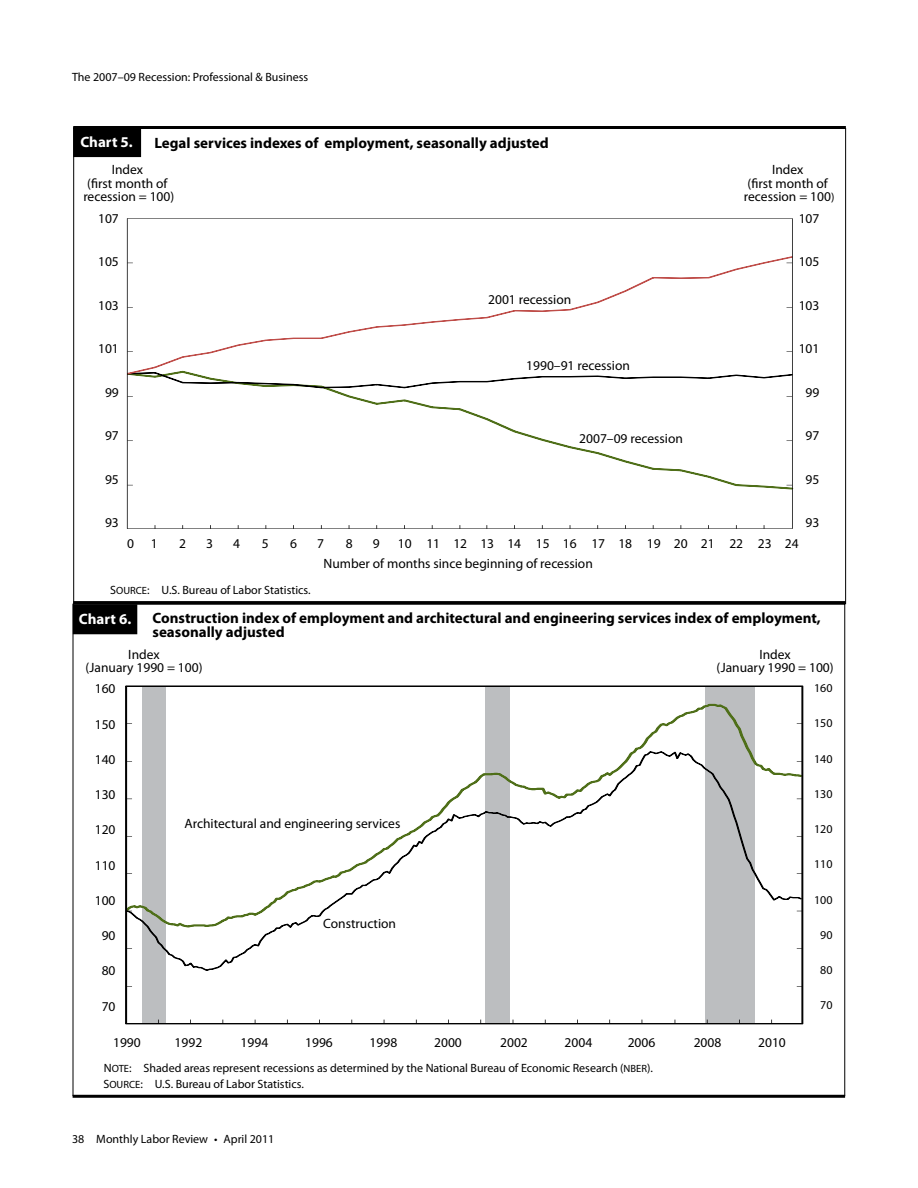
<style>
.page{position:relative;width:918px;height:1188px;background:#fff}
.page>*{position:absolute;margin:0;border:0;box-sizing:border-box;transform-origin:0 0}
.Chart__Labels_FL__pa{font:700 15px/13.5px "Myriad Pro";color:#000}
.Chart__Title{font:700 15px "Myriad Pro";color:#fff}
.Chart__Labels_FL__pa-2{font:13.5px "Myriad Pro";color:#000}
.table_row_decimal{font:13.5px "Myriad Pro";color:#000}
.Table_notes{font:13.5px "Myriad Pro";color:#000}
.Table__Footnote{font:12px "Myriad Pro";color:#000}
.Table_notes-2{font:12px "Myriad Pro";color:#000}
.Chart__Labels_FL__pa-3{font:12px "Myriad Pro";color:#000}
.s1{font-size:12px}
.s2{font-size:10.5px}
</style>
<div class="page">
<hr style="left:73px;top:126px;width:773px;height:3px;background:#000">
<div style="left:73px;top:127px;width:68px;height:30px;background:#000"></div>
<hr style="left:73px;top:601px;width:773px;height:3px;background:#000">
<svg style="left:127px;top:218px;width:666px;height:311px"></svg>
<div style="left:73px;top:604px;width:64px;height:30px;background:#000"></div>
<hr style="left:73px;top:1095px;width:772px;height:3px;background:#000">
<svg style="left:125px;top:686px;width:678px;height:338px"></svg>
<svg style="left:126px;top:747px;width:677px;height:226px"></svg>
<p class="Table__Footnote" style="left:72px;top:70px;width:238px">The 2007–09 Recession: Professional &amp; Business</p>
<p class="Chart__Title" style="left:80px;top:132px;width:54px">Chart 5.</p>
<p class="Chart__Labels_FL__pa" style="left:154px;top:135px;width:396px">Legal services indexes of employment, seasonally adjusted</p>
<p class="Chart__Labels_FL__pa-2" style="left:112px;top:162px;width:33px">Index</p>
<p class="Chart__Labels_FL__pa-2" style="left:87px;top:175px;width:82px">(first month of</p>
<p class="Chart__Labels_FL__pa-2" style="left:83px;top:189px;width:92px">recession = 100)</p>
<p class="table_row_decimal" style="left:98px;top:210px;width:22px">107</p>
<p class="table_row_decimal" style="left:98px;top:253px;width:22px">105</p>
<p class="table_row_decimal" style="left:98px;top:297px;width:22px">103</p>
<p class="table_row_decimal" style="left:98px;top:340px;width:22px">101</p>
<p class="table_row_decimal" style="left:105px;top:384px;width:15px">99</p>
<p class="table_row_decimal" style="left:105px;top:427px;width:15px">97</p>
<p class="table_row_decimal" style="left:105px;top:471px;width:15px">95</p>
<p class="table_row_decimal" style="left:105px;top:514px;width:15px">93</p>
<p class="Chart__Labels_FL__pa-2" style="left:488px;top:291px;width:85px">2001 recession</p>
<p class="Chart__Labels_FL__pa-2" style="left:526px;top:357px;width:105px">1990–91 recession</p>
<p class="Chart__Labels_FL__pa-2" style="left:579px;top:431px;width:105px">2007–09 recession</p>
<p class="Chart__Labels_FL__pa-2" style="left:772px;top:162px;width:33px">Index</p>
<p class="Chart__Labels_FL__pa-2" style="left:748px;top:175px;width:82px">(first month of</p>
<p class="Chart__Labels_FL__pa-2" style="left:744px;top:189px;width:92px">recession = 100<span class="s1">)</span></p>
<p class="table_row_decimal" style="left:799px;top:210px;width:22px">107</p>
<p class="table_row_decimal" style="left:799px;top:254px;width:22px">105</p>
<p class="table_row_decimal" style="left:799px;top:297px;width:22px">103</p>
<p class="table_row_decimal" style="left:799px;top:341px;width:22px">101</p>
<p class="table_row_decimal" style="left:806px;top:384px;width:15px">99</p>
<p class="table_row_decimal" style="left:806px;top:428px;width:15px">97</p>
<p class="table_row_decimal" style="left:806px;top:471px;width:15px">95</p>
<p class="table_row_decimal" style="left:806px;top:515px;width:15px">93</p>
<p class="table_row_decimal" style="left:127px;top:535px;width:32px">0 1</p>
<p class="table_row_decimal" style="left:179px;top:535px;width:8px">2</p>
<p class="table_row_decimal" style="left:206px;top:535px;width:8px">3</p>
<p class="table_row_decimal" style="left:233px;top:535px;width:8px">4</p>
<p class="table_row_decimal" style="left:262px;top:535px;width:8px">5</p>
<p class="table_row_decimal" style="left:290px;top:535px;width:8px">6</p>
<p class="table_row_decimal" style="left:317px;top:535px;width:8px">7</p>
<p class="table_row_decimal" style="left:346px;top:535px;width:8px">8</p>
<p class="table_row_decimal" style="left:373px;top:535px;width:8px">9</p>
<p class="table_row_decimal" style="left:398px;top:535px;width:402px">10 11 12 13 14 15 16 17 18 19 20 21 22 23 24</p>
<p class="Table_notes" style="left:324px;top:556px;width:271px">Number of months since beginning of recession</p>
<p class="Table_notes-2" style="left:110px;top:583px;width:202px">S<span class="s2">OURCE</span>: U.S. Bureau of Labor Statistics.</p>
<p class="Chart__Title" style="left:79px;top:609px;width:54px">Chart 6.</p>
<p class="Chart__Labels_FL__pa" style="left:152px;top:611px;width:670px">Construction index of employment and architectural and engineering services index of employment, seasonally adjusted</p>
<p class="Chart__Labels_FL__pa-2" style="left:128px;top:646px;width:33px">Index</p>
<p class="Chart__Labels_FL__pa-2" style="left:86px;top:659px;width:119px">(January 1990 = 100)</p>
<p class="Chart__Labels_FL__pa-2" style="left:95px;top:681px;width:22px">160</p>
<p class="Chart__Labels_FL__pa-2" style="left:95px;top:716px;width:22px">150</p>
<p class="Chart__Labels_FL__pa-2" style="left:95px;top:751px;width:22px">140</p>
<p class="Chart__Labels_FL__pa-2" style="left:95px;top:786px;width:22px">130</p>
<p class="Chart__Labels_FL__pa-2" style="left:95px;top:822px;width:22px">120</p>
<p class="Chart__Labels_FL__pa-2" style="left:95px;top:857px;width:22px">110</p>
<p class="Chart__Labels_FL__pa-2" style="left:95px;top:892px;width:22px">100</p>
<p class="Chart__Labels_FL__pa-2" style="left:102px;top:927px;width:15px">90</p>
<p class="Chart__Labels_FL__pa-2" style="left:102px;top:963px;width:15px">80</p>
<p class="Chart__Labels_FL__pa-2" style="left:102px;top:998px;width:15px">70</p>
<p class="Chart__Labels_FL__pa-2" style="left:184px;top:815px;width:217px">Architectural and engineering services</p>
<p class="Chart__Labels_FL__pa-2" style="left:323px;top:915px;width:75px">Construction</p>
<p class="Chart__Labels_FL__pa-2" style="left:759px;top:646px;width:33px">Index</p>
<p class="Chart__Labels_FL__pa-2" style="left:717px;top:659px;width:119px">(January 1990 = 100)</p>
<p class="Chart__Labels_FL__pa-3" style="left:814px;top:681px;width:20px">160</p>
<p class="Chart__Labels_FL__pa-3" style="left:814px;top:716px;width:20px">150</p>
<p class="Chart__Labels_FL__pa-3" style="left:814px;top:751px;width:20px">140</p>
<p class="Chart__Labels_FL__pa-3" style="left:814px;top:787px;width:20px">130</p>
<p class="Chart__Labels_FL__pa-3" style="left:814px;top:822px;width:20px">120</p>
<p class="Chart__Labels_FL__pa-3" style="left:814px;top:857px;width:20px">110</p>
<p class="Chart__Labels_FL__pa-3" style="left:814px;top:892px;width:20px">100</p>
<p class="Chart__Labels_FL__pa-3" style="left:820px;top:928px;width:14px">90</p>
<p class="Chart__Labels_FL__pa-3" style="left:820px;top:963px;width:14px">80</p>
<p class="Chart__Labels_FL__pa-3" style="left:820px;top:998px;width:14px">70</p>
<p class="Chart__Labels_FL__pa-2" style="left:113px;top:1034px;width:29px">1990</p>
<p class="Chart__Labels_FL__pa-2" style="left:175px;top:1034px;width:29px">1992</p>
<p class="Chart__Labels_FL__pa-2" style="left:241px;top:1034px;width:29px">1994</p>
<p class="Chart__Labels_FL__pa-2" style="left:305px;top:1034px;width:29px">1996</p>
<p class="Chart__Labels_FL__pa-2" style="left:370px;top:1034px;width:29px">1998</p>
<p class="Chart__Labels_FL__pa-2" style="left:434px;top:1034px;width:29px">2000</p>
<p class="Chart__Labels_FL__pa-2" style="left:500px;top:1034px;width:29px">2002</p>
<p class="Chart__Labels_FL__pa-2" style="left:565px;top:1034px;width:29px">2004</p>
<p class="Chart__Labels_FL__pa-2" style="left:628px;top:1034px;width:29px">2006</p>
<p class="Chart__Labels_FL__pa-2" style="left:694px;top:1034px;width:29px">2008</p>
<p class="Chart__Labels_FL__pa-2" style="left:758px;top:1034px;width:29px">2010</p>
<p class="Table__Footnote" style="left:104px;top:1061px;width:551px">N<span class="s2">OTE</span>: Shaded areas represent recessions as determined by the National Bureau of Economic Research (<span class="s2">NBER</span>).</p>
<p class="Table_notes-2" style="left:104px;top:1076px;width:202px">S<span class="s2">OURCE</span>: U.S. Bureau of Labor Statistics.</p>
<p class="Table__Footnote" style="left:72px;top:1132px;width:204px">38 Monthly Labor Review • April 2011</p>
</div>
